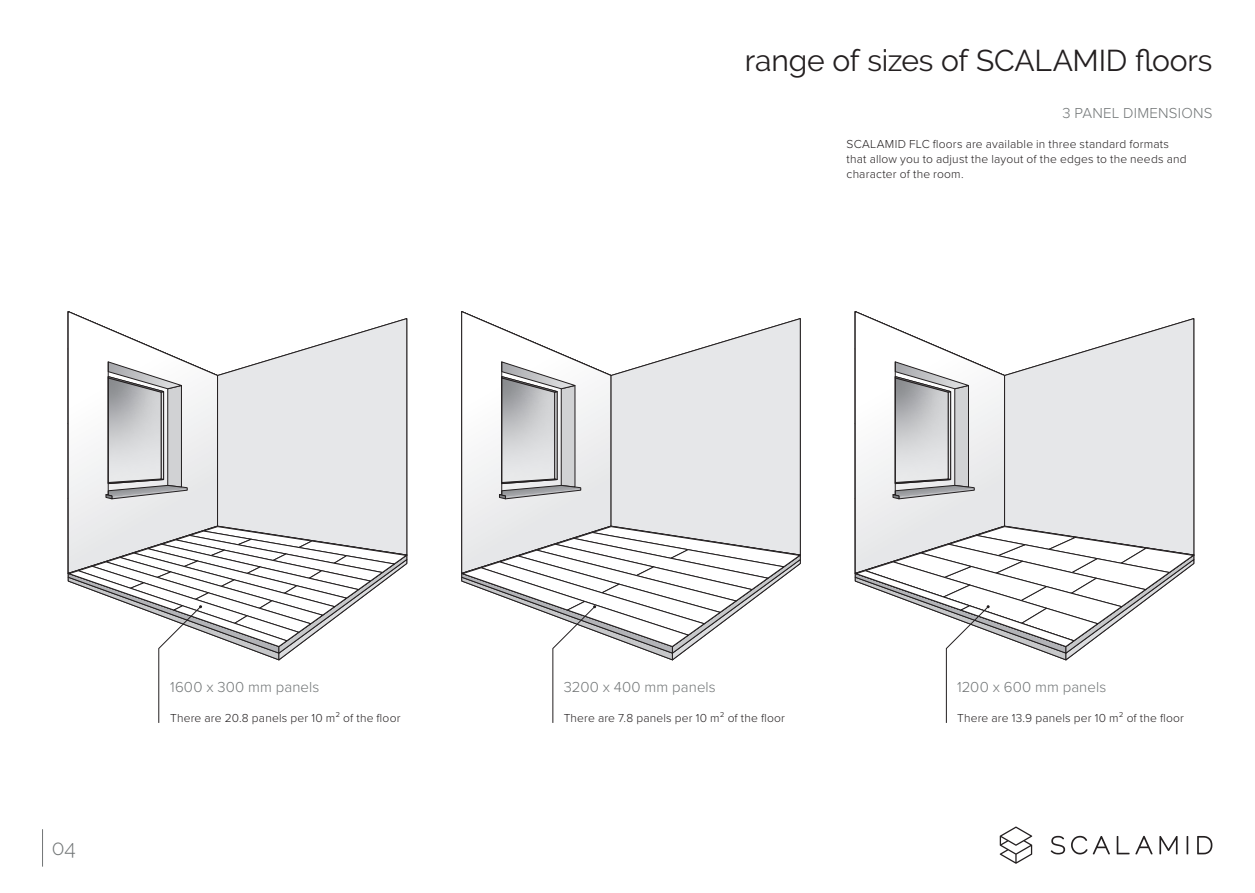
<style>
.page{position:relative;width:1255px;height:893px;background:#fff}
.page>*{position:absolute;margin:0;border:0;box-sizing:border-box;transform-origin:0 0}
.t1{font:30px "Raleway";letter-spacing:-.005em;color:#231f20}
.t2{font:300 21px "Raleway";color:#717576}
.t3{font:300 15px "Proxima Nova";letter-spacing:.01em;color:#717576}
.t4{font:300 12px/15px "Proxima Nova";letter-spacing:.015em;color:#231f20}
</style>
<div class="page">
<hr style="left:42px;top:829px;width:1px;height:38px;background:#717576">
<svg style="left:999px;top:826px;width:213px;height:38px"></svg>
<svg style="left:68px;top:311px;width:339px;height:412px"></svg>
<svg style="left:461px;top:311px;width:339px;height:412px"></svg>
<svg style="left:854px;top:311px;width:339px;height:412px"></svg>
<h1 class="t1" style="left:744px;top:43px;width:469px">range of sizes of SCALAMID floors</h1>
<p class="t3" style="left:1062px;top:102px;width:151px">3 PANEL DIMENSIONS</p>
<p class="t4" style="left:846px;top:136px;width:341px">SCALAMID FLC floors are available in three standard formats that allow you to adjust the layout of the edges to the needs and character of the room.</p>
<h2 class="t2" style="left:52px;top:835px;width:25px">04</h2>
<p class="t3" style="left:170px;top:676px;width:151px">1600 x 300 mm panels</p>
<p class="t4" style="left:170px;top:710px;width:232px">There are 20.8 panels per 10 m² of the floor</p>
<p class="t3" style="left:563px;top:676px;width:154px">3200 x 400 mm panels</p>
<p class="t4" style="left:563px;top:710px;width:223px">There are 7.8 panels per 10 m² of the floor</p>
<p class="t3" style="left:957px;top:676px;width:150px">1200 x 600 mm panels</p>
<p class="t4" style="left:957px;top:710px;width:228px">There are 13.9 panels per 10 m² of the floor</p>
</div>
